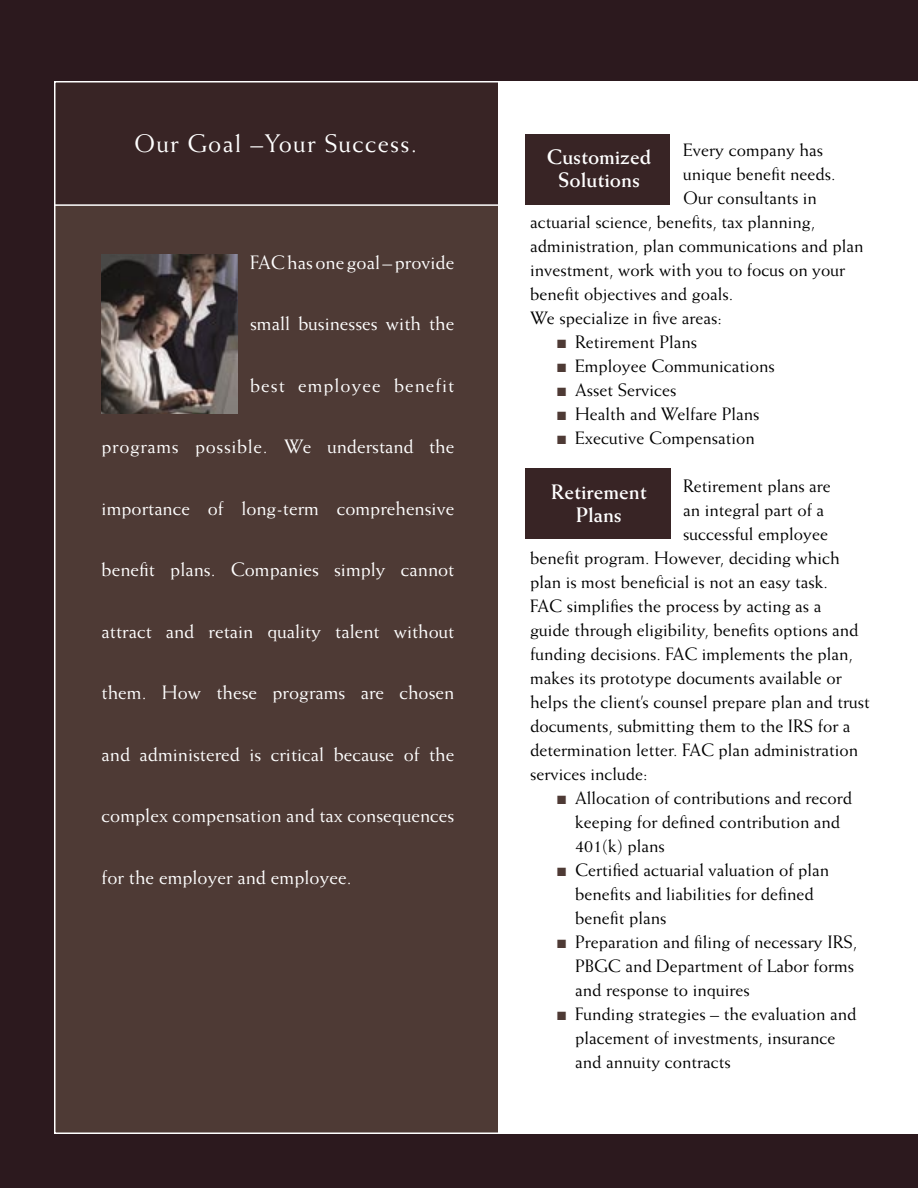
<style>
.page{position:relative;width:918px;height:1188px;background:#2c191e}
.page>*{position:absolute;margin:0;border:0;box-sizing:border-box;transform-origin:0 0}
.t1{font:25.5px "Weiss";letter-spacing:.05em;color:#fff}
.t2{font:700 21px/22.5px "Weiss";color:#fff;text-align:center}
.t3{font:19.5px "Weiss";color:#fff}
.t4{font:19.5px "Weiss";letter-spacing:.03em;color:#fff}
.t5{font:19.5px "Weiss";letter-spacing:.05em;color:#fff}
.t6{font:18px/24px "Weiss";color:#000}
.s1{color:#4e3a35}
</style>
<div class="page">
<div style="left:54px;top:81px;width:864px;height:1053px;background:#fff"></div>
<div style="left:54px;top:81px;width:444px;height:1053px;background:#4e3a35"></div>
<div style="left:54px;top:81px;width:444px;height:124px;background:#382425"></div>
<hr style="left:54px;top:204px;width:458px;height:2px;background:#fff">
<div style="left:525px;top:134px;width:145px;height:70px;background:#382425"></div>
<div style="left:525px;top:468px;width:146px;height:71px;background:#382425"></div>
<img style="left:101px;top:255px;width:137px;height:158px">
<p class="t1" style="left:134px;top:128px;width:284px">Our Goal –Your Success.</p>
<p class="t3" style="left:250px;top:251px;width:206px">FAC has one goal – provide</p>
<p class="t3" style="left:250px;top:312px;width:206px">small businesses with the</p>
<p class="t5" style="left:250px;top:374px;width:206px">best employee benefit</p>
<p class="t4" style="left:102px;top:435px;width:354px">programs possible. We understand the</p>
<p class="t3" style="left:102px;top:497px;width:354px">importance of long-term comprehensive</p>
<p class="t3" style="left:102px;top:558px;width:354px">benefit plans. Companies simply cannot</p>
<p class="t3" style="left:102px;top:620px;width:354px">attract and retain quality talent without</p>
<p class="t3" style="left:102px;top:681px;width:354px">them. How these programs are chosen</p>
<p class="t3" style="left:102px;top:743px;width:354px">and administered is critical because of the</p>
<p class="t3" style="left:102px;top:804px;width:354px">complex compensation and tax consequences</p>
<p class="t3" style="left:102px;top:866px;width:252px">for the employer and employee.</p>
<p class="t6" style="left:683px;top:138px;width:142px">Every company has</p>
<p class="t6" style="left:683px;top:162px;width:154px">unique benefit needs.</p>
<p class="t6" style="left:683px;top:186px;width:135px">Our consultants in</p>
<p class="t6" style="left:530px;top:210px;width:287px">actuarial science, benefits, tax planning,</p>
<p class="t6" style="left:530px;top:234px;width:335px">administration, plan communications and plan</p>
<p class="t6" style="left:530px;top:258px;width:316px">investment, work with you to focus on your</p>
<p class="t6" style="left:530px;top:282px;width:205px">benefit objectives and goals.</p>
<p class="t6" style="left:530px;top:306px;width:193px">We specialize in five areas:</p>
<p class="t6" style="left:557px;top:330px;width:141px"><span class="s1">■</span> Retirement Plans</p>
<p class="t6" style="left:557px;top:354px;width:219px"><span class="s1">■</span> Employee Communications</p>
<p class="t6" style="left:557px;top:378px;width:121px"><span class="s1">■</span> Asset Services</p>
<p class="t6" style="left:557px;top:402px;width:204px"><span class="s1">■</span> Health and Welfare Plans</p>
<p class="t6" style="left:557px;top:426px;width:199px"><span class="s1">■</span> Executive Compensation</p>
<p class="t6" style="left:683px;top:474px;width:149px">Retirement plans are</p>
<p class="t6" style="left:683px;top:498px;width:143px">an integral part of a</p>
<p class="t6" style="left:683px;top:522px;width:146px">successful employee</p>
<p class="t6" style="left:530px;top:546px;width:311px">benefit program. However, deciding which</p>
<p class="t6" style="left:530px;top:570px;width:299px">plan is most beneficial is not an easy task.</p>
<p class="t6" style="left:530px;top:594px;width:293px">FAC simplifies the process by acting as a</p>
<p class="t6" style="left:530px;top:618px;width:330px">guide through eligibility, benefits options and</p>
<p class="t6" style="left:530px;top:642px;width:324px">funding decisions. FAC implements the plan,</p>
<p class="t6" style="left:530px;top:666px;width:313px">makes its prototype documents available or</p>
<p class="t6" style="left:530px;top:690px;width:341px">helps the client’s counsel prepare plan and trust</p>
<p class="t6" style="left:530px;top:714px;width:322px">documents, submitting them to the IRS for a</p>
<p class="t6" style="left:530px;top:738px;width:329px">determination letter. FAC plan administration</p>
<p class="t6" style="left:530px;top:762px;width:119px">services include:</p>
<p class="t6" style="left:575px;top:786px;width:279px;text-indent:-18px"><span class="s1">■</span> Allocation of contributions and record keeping for defined contribution and<br>401(k) plans</p>
<p class="t6" style="left:575px;top:858px;width:255px;text-indent:-18px"><span class="s1">■</span> Certified actuarial valuation of plan benefits and liabilities for defined benefit plans</p>
<p class="t6" style="left:575px;top:930px;width:284px;text-indent:-18px"><span class="s1">■</span> Preparation and filing of necessary IRS,<br>PBGC and Department of Labor forms and response to inquires</p>
<p class="t6" style="left:575px;top:1002px;width:283px;text-indent:-18px"><span class="s1">■</span> Funding strategies – the evaluation and placement of investments, insurance and annuity contracts</p>
<p class="t2" style="left:547px;top:146px;width:106px">Customized<br>Solutions</p>
<p class="t2" style="left:551px;top:480px;width:97px">Retirement<br>Plans</p>
</div>
